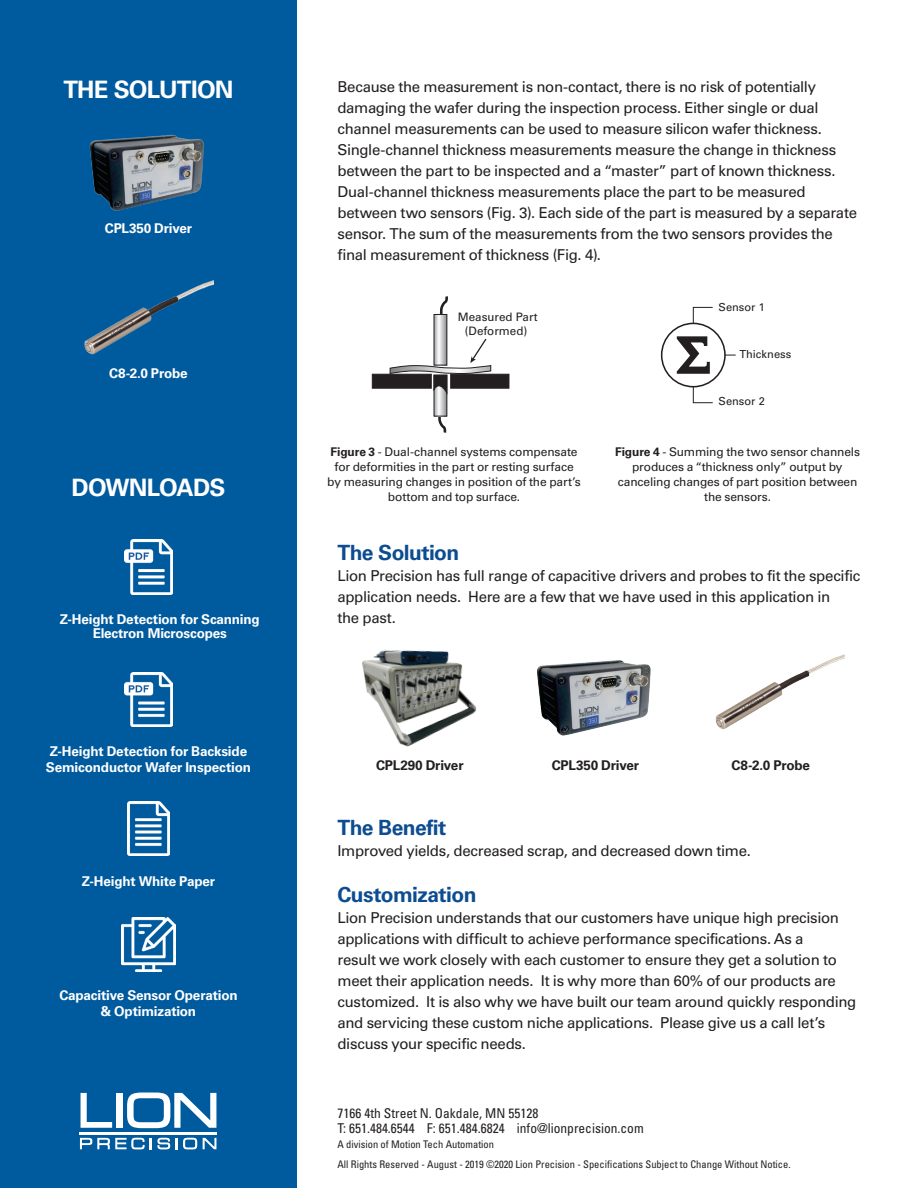
<style>
.page{position:relative;width:918px;height:1188px;background:#fff}
.page>*{position:absolute;margin:0;border:0;box-sizing:border-box;transform-origin:0 0}
.t1{font:700 24px "Univers LT Std";letter-spacing:-.03em;color:#fff}
.t2{font:700 21px "Univers LT Std";letter-spacing:-.03em;color:#0c4c90}
.t3{font:15px/21px "Univers LT Std";letter-spacing:-.02em;color:#231f20}
.t4{font:700 13.5px/15.6px "Univers LT Std";letter-spacing:-.015em;color:#fff;text-align:center}
.t5{font:condensed 13.5px/15px "Univers LT Std";color:#231f20}
.t6{font:700 13.5px "Univers LT Std";letter-spacing:-.015em;color:#231f20}
.t7{font:12px/15px "Univers LT Std";letter-spacing:-.01em;color:#231f20;text-align:center}
.t8{font:11.7px/14px "Univers LT Std";color:#231f20;text-align:center}
.t9{font:11.1px "Univers LT Std";color:#231f20}
.t10{font:condensed 10.5px/20px "Univers LT Std";color:#231f20}
.s1{font-weight:700}
</style>
<div class="page">
<div style="left:0;top:0;width:297px;height:1188px;background:#005a9e"></div>
<svg style="left:81px;top:1093px;width:31px;height:35px"></svg>
<div style="left:116px;top:1093px;width:6px;height:35px;background:#fff"></div>
<svg style="left:127px;top:1093px;width:89px;height:35px"></svg>
<svg style="left:80px;top:1138px;width:117px;height:11px"></svg>
<svg style="left:203px;top:1138px;width:13px;height:11px"></svg>
<hr style="left:80px;top:1132px;width:137px;height:3px;background:#fff">
<img style="left:362px;top:649px;width:115px;height:98px">
<img style="left:537px;top:660px;width:114px;height:76px">
<img style="left:715px;top:655px;width:130px;height:74px">
<img style="left:128px;top:801px;width:41px;height:54px">
<img style="left:125px;top:540px;width:47px;height:54px">
<img style="left:122px;top:918px;width:53px;height:54px">
<img style="left:125px;top:672px;width:47px;height:54px">
<img style="left:84px;top:280px;width:130px;height:75px">
<img style="left:89px;top:134px;width:115px;height:77px">
<svg style="left:439px;top:296px;width:9px;height:24px"></svg>
<svg style="left:436px;top:316px;width:9px;height:21px"></svg>
<div style="left:434px;top:314px;width:13px;height:51px;border:1px solid #231f20"></div>
<div style="left:372px;top:374px;width:60px;height:15px;background:#231f20;border:1px solid #231f20"></div>
<div style="left:450px;top:374px;width:59px;height:15px;background:#231f20;border:1px solid #231f20"></div>
<svg style="left:437px;top:409px;width:11px;height:24px"></svg>
<svg style="left:436px;top:394px;width:9px;height:20px"></svg>
<div style="left:434px;top:375px;width:13px;height:41px;border:1px solid #231f20"></div>
<svg style="left:389px;top:337px;width:102px;height:57px"></svg>
<svg style="left:676px;top:336px;width:34px;height:38px"></svg>
<div style="left:661px;top:323px;width:65px;height:64px;border:2px solid #231f20;border-radius:50%"></div>
<svg style="left:693px;top:307px;width:20px;height:17px"></svg>
<svg style="left:693px;top:386px;width:20px;height:17px"></svg>
<h1 class="t1" style="left:63px;top:81px;width:172px">THE SOLUTION</h1>
<p class="t4" style="left:105px;top:222px;width:89px">CPL350 Driver</p>
<p class="t4" style="left:109px;top:367px;width:80px">C8-2.0 Probe</p>
<h1 class="t1" style="left:72px;top:478px;width:155px">DOWNLOADS</h1>
<p class="t4" style="left:60px;top:615px;width:202px;line-height:13.5px">Z-Height Detection for Scanning<br>Electron Microscopes</p>
<p class="t4" style="left:46px;top:745px;width:207px;text-align:left">Z-Height Detection for Backside<br>Semiconductor Wafer Inspection</p>
<p class="t4" style="left:82px;top:875px;width:135px">Z-Height White Paper</p>
<p class="t4" style="left:59px;top:989px;width:180px">Capacitive Sensor Operation &amp; Optimization</p>
<p class="t3" style="left:338px;top:78px;width:521px">Because the measurement is non-contact, there is no risk of potentially damaging the wafer during the inspection process. Either single or dual channel measurements can be used to measure silicon wafer thickness.<br>Single-channel thickness measurements measure the change in thickness between the part to be inspected and a “master” part of known thickness.<br>Dual-channel thickness measurements place the part to be measured between two sensors (Fig. 3). Each side of the part is measured by a separate sensor. The sum of the measurements from the two sensors provides the final measurement of thickness (Fig. 4).</p>
<p class="t8" style="left:458px;top:312px;width:82px">Measured Part (Deformed)</p>
<p class="t9" style="left:719px;top:303px;width:48px">Sensor 1</p>
<p class="t9" style="left:739px;top:350px;width:53px">Thickness</p>
<p class="t9" style="left:719px;top:397px;width:48px">Sensor 2</p>
<p class="t7" style="left:327px;top:446px;width:255px"><span class="s1">Figure 3</span> - Dual-channel systems compensate for deformities in the part or resting surface by measuring changes in position of the part’s bottom and top surface.</p>
<p class="t7" style="left:615px;top:446px;width:246px"><span class="s1">Figure 4</span> - Summing the two sensor channels produces a “thickness only” output by canceling changes of part position between the sensors.</p>
<h2 class="t2" style="left:338px;top:544px;width:123px">The Solution</h2>
<p class="t3" style="left:338px;top:567px;width:524px">Lion Precision has full range of capacitive drivers and probes to fit the specific application needs. Here are a few that we have used in this application in<br>the past.</p>
<p class="t6" style="left:376px;top:760px;width:89px">CPL290 Driver</p>
<p class="t6" style="left:552px;top:760px;width:89px">CPL350 Driver</p>
<p class="t6" style="left:732px;top:760px;width:80px">C8-2.0 Probe</p>
<h2 class="t2" style="left:338px;top:820px;width:110px">The Benefit</h2>
<p class="t3" style="left:338px;top:843px;width:415px">Improved yields, decreased scrap, and decreased down time.</p>
<h2 class="t2" style="left:338px;top:887px;width:141px">Customization</h2>
<p class="t3" style="left:338px;top:909px;width:520px">Lion Precision understands that our customers have unique high precision applications with difficult to achieve performance specifications. As a<br>result we work closely with each customer to ensure they get a solution to meet their application needs. It is why more than 60% of our products are customized. It is also why we have built our team around quickly responding and servicing these custom niche applications. Please give us a call let’s discuss your specific needs.</p>
<p class="t5" style="left:338px;top:1108px;width:308px">7166 4th Street N. Oakdale, MN 55128<br>T: 651.484.6544 F: 651.484.6824 info@lionprecision.com</p>
<p class="t10" style="left:338px;top:1136px;width:455px">A division of Motion Tech Automation<br>All Rights Reserved - August - 2019 ©2020 Lion Precision - Specifications Subject to Change Without Notice.</p>
</div>
